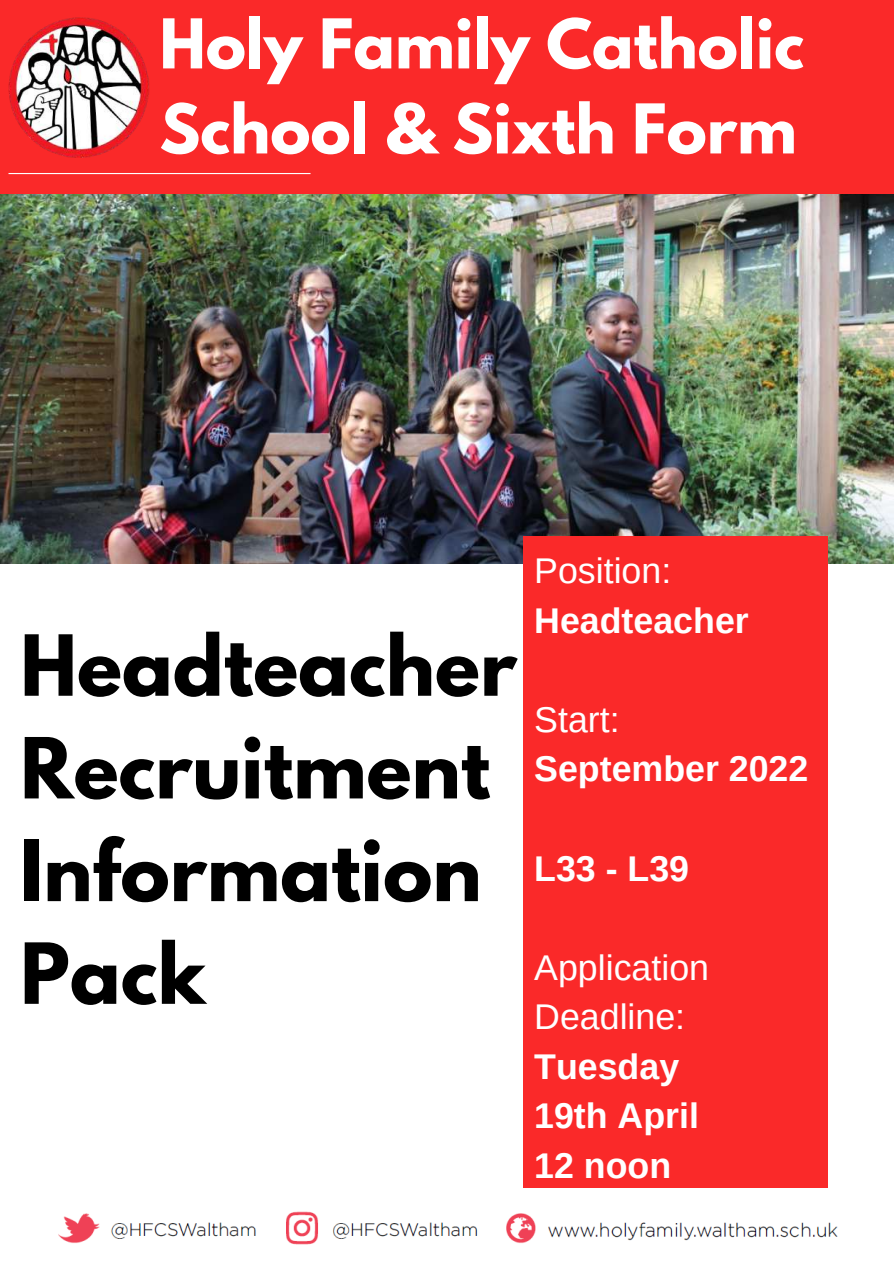
<style>
.page{position:relative;width:894px;height:1264px;background:#fff}
.page>*{position:absolute;margin:0;border:0;box-sizing:border-box;transform-origin:0 0}
.t1{font:700 74.55px/102.6px "League Spartan";color:#000}
.t2{font:700 60.75px/85.1px "League Spartan";color:#fff}
.t3{font:700 35.7px/49.5px "Arimo";color:#fff}
.t4{font:35.7px/49.5px "Arimo";color:#fff}
</style>
<div class="page">
<img style="left:0;top:193px;width:893px;height:370px">
<div style="left:0;top:0;width:893px;height:193px;background:#fa2929"></div>
<div style="left:522px;top:536px;width:304px;height:651px;background:#fa2929"></div>
<hr style="left:9px;top:173px;width:301px;height:1px;background:#fff">
<img style="left:8px;top:17px;width:142px;height:141px">
<img style="left:58px;top:1211px;width:780px;height:34px">
<h2 class="t2" style="left:159px;top:9px;width:646px">Holy Family Catholic<br>School &amp; Sixth Form</h2>
<h1 class="t1" style="left:20px;top:624px;width:498px">Headteacher<br>Recruitment<br>Information<br>Pack</h1>
<p class="t4" style="left:534px;top:546px;width:138px">Position:</p>
<p class="t3" style="left:534px;top:595px;width:216px">Headteacher</p>
<p class="t4" style="left:534px;top:694px;width:87px">Start:</p>
<p class="t3" style="left:534px;top:744px;width:275px">September 2022</p>
<p class="t3" style="left:534px;top:843px;width:156px">L33 - L39</p>
<p class="t4" style="left:534px;top:942px;width:176px">Application<br>Deadline:</p>
<p class="t3" style="left:534px;top:1041px;width:166px">Tuesday<br>19th April<br>12 noon</p>
</div>
